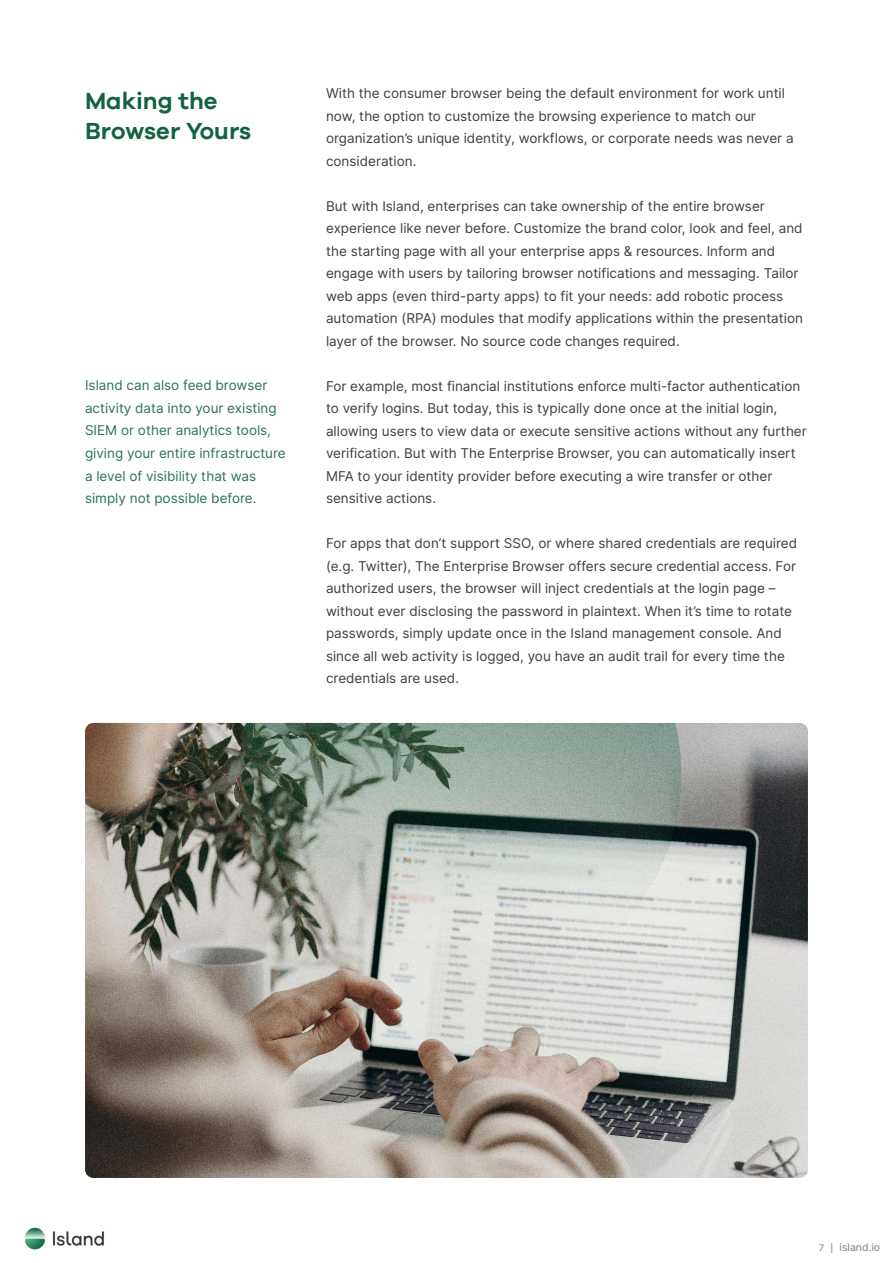
<style>
.page{position:relative;width:893px;height:1263px;background:#fff}
.page>*{position:absolute;margin:0;border:0;box-sizing:border-box;transform-origin:0 0}
.t1{font:600 24px/30px "Galano Grotesque";color:#126342}
.t2{font:13.5px/22.5px "Inter";color:#3e3e3f}
.t3{font:13.5px/22.5px "Inter";color:#2a7355}
.t4{font:10.5px "Inter";color:#7c7c7f}
.s1{font-size:9px}
.s2{font-size:8.25px}
</style>
<div class="page">
<img style="left:25px;top:1227px;width:79px;height:23px">
<img style="left:85px;top:723px;width:723px;height:455px">
<h1 class="t1" style="left:85px;top:85px;width:168px">Making the<br>Browser Yours</h1>
<p class="t3" style="left:85px;top:374px;width:202px">Island can also feed browser activity data into your existing<br>SIEM or other analytics tools, giving your entire infrastructure a level of visibility that was simply not possible before.</p>
<p class="t2" style="left:326px;top:82px;width:469px">With the consumer browser being the default environment for work until now, the option to customize the browsing experience to match our organization’s unique identity, workflows, or corporate needs was never a consideration.</p>
<p class="t2" style="left:326px;top:194px;width:478px">But with Island, enterprises can take ownership of the entire browser experience like never before. Customize the brand color, look and feel, and the starting page with all your enterprise apps &amp; resources. Inform and engage with users by tailoring browser notifications and messaging. Tailor web apps (even third-party apps) to fit your needs: add robotic process automation (RPA) modules that modify applications within the presentation layer of the browser. No source code changes required.</p>
<p class="t2" style="left:326px;top:374px;width:482px">For example, most financial institutions enforce multi-factor authentication to verify logins. But today, this is typically done once at the initial login, allowing users to view data or execute sensitive actions without any further verification. But with The Enterprise Browser, you can automatically insert MFA to your identity provider before executing a wire transfer or other sensitive actions.</p>
<p class="t2" style="left:326px;top:532px;width:473px">For apps that don’t support SSO, or where shared credentials are required (e.g. Twitter), The Enterprise Browser offers secure credential access. For authorized users, the browser will inject credentials at the login page – without ever disclosing the password in plaintext. When it’s time to rotate passwords, simply update once in the Island management console. And since all web activity is logged, you have an audit trail for every time the credentials are used.</p>
<p class="t4" style="left:819px;top:1240px;width:63px"><span class="s1">7</span> <span class="s2">|</span> island.io</p>
</div>
